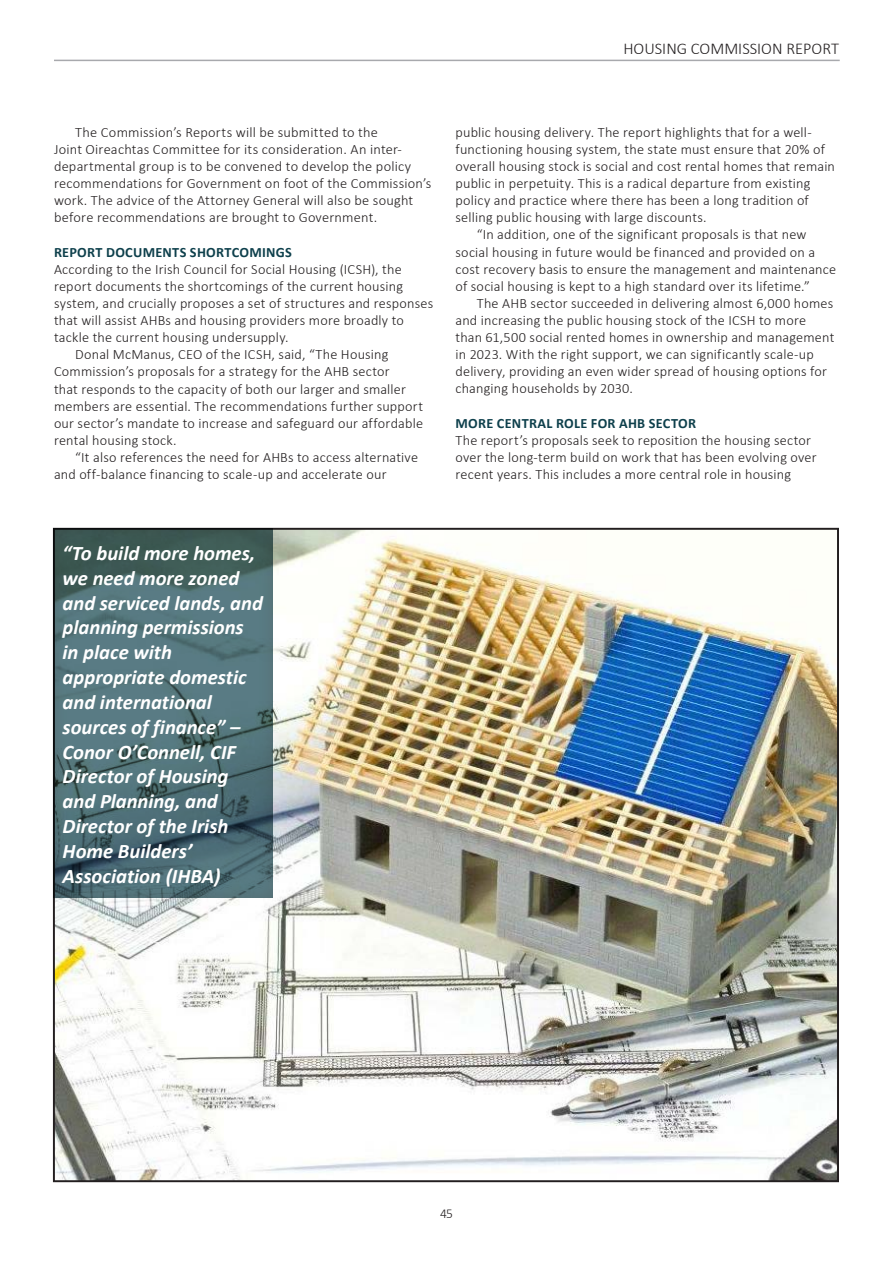
<style>
.page{position:relative;width:893px;height:1263px;background:#fff}
.page>*{position:absolute;margin:0;border:0;box-sizing:border-box;transform-origin:0 0}
.Captions_New{font:italic 700 20.7px/24.9px "Calibri";color:#fff}
.t1{font:300 16.5px "Calibri";color:#231f20}
.t2{font:300 14.25px/17.1px "Calibri";letter-spacing:.015em;color:#231f20}
.t3{font:700 14.25px "Calibri";letter-spacing:.02em;color:#0e404c}
.t4{font:300 13.5px "Calibri";color:#231f20}
</style>
<div class="page">
<hr style="left:54px;top:60px;width:786px;height:1px;background:#a8a9ad">
<img style="left:56px;top:531px;width:780px;height:648px">
<div style="left:51px;top:526px;width:222px;height:373px;background:#231f20;opacity:.4"></div>
<p class="t1" style="left:623px;top:39px;width:217px">HOUSING COMMISSION REPORT</p>
<p class="t2" style="left:54px;top:123px;width:379px;text-indent:21px">The Commission’s Reports will be submitted to the<br>Joint Oireachtas Committee for its consideration. An inter&shy;departmental group is to be convened to develop the policy recommendations for Government on foot of the Commission’s work. The advice of the Attorney General will also be sought before recommendations are brought to Government.</p>
<p class="t3" style="left:54px;top:242px;width:239px">REPORT DOCUMENTS SHORTCOMINGS</p>
<p class="t2" style="left:54px;top:260px;width:381px">According to the Irish Council for Social Housing (ICSH), the report documents the shortcomings of the current housing system, and crucially proposes a set of structures and responses that will assist AHBs and housing providers more broadly to tackle the current housing undersupply.</p>
<p class="t2" style="left:54px;top:346px;width:371px;text-indent:21px">Donal McManus, CEO of the ICSH, said, “The Housing Commission’s proposals for a strategy for the AHB sector<br>that responds to the capacity of both our larger and smaller members are essential. The recommendations further support our sector’s mandate to increase and safeguard our affordable rental housing stock.</p>
<p class="t2" style="left:54px;top:448px;width:366px;text-indent:21px">“It also references the need for AHBs to access alternative and off-balance financing to scale-up and accelerate our</p>
<p class="t2" style="left:455px;top:123px;width:381px">public housing delivery. The report highlights that for a well&shy;functioning housing system, the state must ensure that 20% of overall housing stock is social and cost rental homes that remain public in perpetuity. This is a radical departure from existing policy and practice where there has been a long tradition of selling public housing with large discounts.</p>
<p class="t2" style="left:455px;top:226px;width:382px;text-indent:21px">“In addition, one of the significant proposals is that new social housing in future would be financed and provided on a cost recovery basis to ensure the management and maintenance of social housing is kept to a high standard over its lifetime.”</p>
<p class="t2" style="left:455px;top:294px;width:380px;text-indent:21px">The AHB sector succeeded in delivering almost 6,000 homes and increasing the public housing stock of the ICSH to more than 61,500 social rented homes in ownership and management in 2023. With the right support, we can significantly scale-up delivery, providing an even wider spread of housing options for changing households by 2030.</p>
<p class="t3" style="left:455px;top:413px;width:242px">MORE CENTRAL ROLE FOR AHB SECTOR</p>
<p class="t2" style="left:455px;top:431px;width:363px">The report’s proposals seek to reposition the housing sector over the long-term build on work that has been evolving over recent years. This includes a more central role in housing</p>
<p class="Captions_New" style="left:63px;top:539px;width:202px">“To build more homes, we need more zoned and serviced lands, and planning permissions in place with appropriate domestic and international sources of finance” –<br>Conor O’Connell, CIF<br>Director of Housing and Planning, and<br>Director of the Irish<br>Home Builders’<br>Association (IHBA)</p>
<p class="t4" style="left:440px;top:1205px;width:14px">45</p>
</div>
